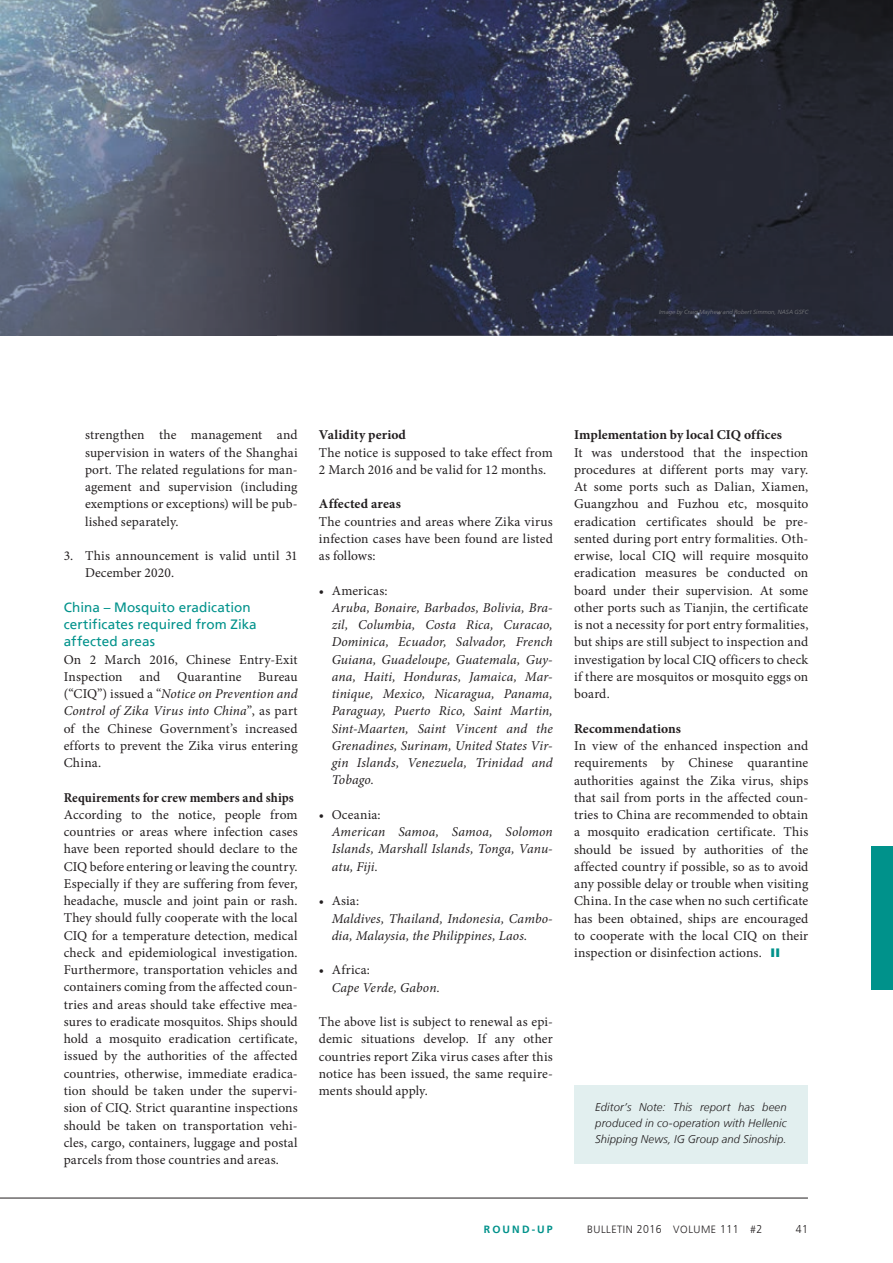
<style>
.page{position:relative;width:893px;height:1263px;background:#fff}
.page>*{position:absolute;margin:0;border:0;box-sizing:border-box;transform-origin:0 0}
.t1{font:13.5px/17.2px "Minion Pro";letter-spacing:.01em;color:#231f20;text-align:justify}
.t2{font:italic 13.5px/17.2px "Minion Pro";letter-spacing:.01em;color:#231f20;text-align:justify}
.t3{font:700 13.5px "Minion Pro";letter-spacing:.005em;color:#231f20}
.t4{font:13.5px/17.2px "Frutiger";letter-spacing:.005em;color:#00928b}
.t5{font:700 13.5px "Minion Pro";letter-spacing:.005em;color:#231f20;scale:.95 1}
.t6{font:300 11.4px "Frutiger";color:#231f20;scale:.93 1}
.t7{font:italic 300 11.25px/16px "Frutiger";letter-spacing:.01em;color:#231f20;text-align:justify}
.t8{font:300 10.5px "Frutiger";letter-spacing:.05em;color:#231f20}
.t9{font:700 10.5px "Frutiger";letter-spacing:.2em;color:#00928b}
.t10{font:italic 300 6px "Frutiger";letter-spacing:.01em;color:#808285}
.s1{font-style:italic}
.s2{font-family:"Frutiger";font-weight:900;font-size:11.4px;color:#00928b}
.s3{font-size:11.4px}
</style>
<div class="page">
<hr style="left:0;top:1198px;width:808px;height:1px;background:#231f20">
<img style="left:276px;top:0;width:354px;height:288px">
<img style="left:630px;top:0;width:263px;height:336px">
<img style="left:276px;top:288px;width:355px;height:48px">
<div style="left:872px;top:81px;width:21px;height:100px;background:#24262f"></div>
<img style="left:0;top:0;width:276px;height:336px">
<div style="left:872px;top:846px;width:21px;height:143px;background:#00928b"></div>
<div style="left:574px;top:1086px;width:234px;height:78px;background:#e2efef"></div>
<p class="t10" style="left:659px;top:308px;width:151px">Image by Craig Mayhew and Robert Simmon, NASA GSFC</p>
<p class="t1" style="left:85px;top:426px;width:214px">strengthen the management and supervision in waters of the Shanghai port. The related regulations for man&shy;agement and supervision (including exemptions or exceptions) will be pub&shy;lished separately.</p>
<p class="t1" style="left:85px;top:547px;width:214px;text-indent:-21px">3. This announcement is valid until 31<br>December 2020.</p>
<p class="t4" style="left:64px;top:599px;width:195px">China – Mosquito eradication certificates required from Zika affected areas</p>
<p class="t1" style="left:64px;top:651px;width:235px">On 2 March 2016, Chinese Entry-Exit Inspection and Quarantine Bureau (“CIQ”) issued a “<span class="s1">Notice on Prevention and Control of Zika Virus into China</span>”, as part of the Chinese Government’s increased efforts to prevent the Zika virus entering China.</p>
<p class="t5" style="left:64px;top:788px;width:244px">Requirements for crew members and ships</p>
<p class="t1" style="left:64px;top:806px;width:235px">According to the notice, people from countries or areas where infection cases have been reported should declare to the CIQ before entering or leaving the country.<br>Especially if they are suffering from fever, headache, muscle and joint pain or rash.<br>They should fully cooperate with the local CIQ for a temperature detection, medical check and epidemiological investigation.<br>Furthermore, transportation vehicles and containers coming from the affected coun&shy;tries and areas should take effective mea&shy;sures to eradicate mosquitos. Ships should hold a mosquito eradication certificate, issued by the authorities of the affected countries, otherwise, immediate eradica&shy;tion should be taken under the supervi&shy;sion of CIQ. Strict quarantine inspections should be taken on transportation vehi&shy;cles, cargo, containers, luggage and postal parcels from those countries and areas.</p>
<p class="t3" style="left:319px;top:425px;width:89px">Validity period</p>
<p class="t1" style="left:319px;top:444px;width:235px">The notice is supposed to take effect from<br>2 March 2016 and be valid for 12 months.</p>
<p class="t3" style="left:319px;top:494px;width:83px">Affected areas</p>
<p class="t1" style="left:319px;top:513px;width:235px">The countries and areas where Zika virus infection cases have been found are listed as follows:</p>
<p class="t1" style="left:319px;top:582px;width:70px">• Americas:</p>
<p class="t2" style="left:332px;top:599px;width:223px">Aruba, Bonaire, Barbados, Bolivia, Bra&shy;zil, Columbia, Costa Rica, Curacao, Dominica, Ecuador, Salvador, French Guiana, Guadeloupe, Guatemala, Guy&shy;ana, Haiti, Honduras, Jamaica, Mar&shy;tinique, Mexico, Nicaragua, Panama, Paraguay, Puerto Rico, Saint Martin, Sint-Maarten, Saint Vincent and the Grenadines, Surinam, United States Vir&shy;gin Islands, Venezuela, Trinidad and Tobago.</p>
<p class="t1" style="left:319px;top:806px;width:63px">• Oceania:</p>
<p class="t2" style="left:332px;top:823px;width:223px">American Samoa, Samoa, Solomon Islands, Marshall Islands, Tonga, Vanu&shy;atu, Fiji.</p>
<p class="t1" style="left:319px;top:892px;width:42px">• Asia:</p>
<p class="t2" style="left:332px;top:909px;width:223px">Maldives, Thailand, Indonesia, Cambo&shy;dia, Malaysia, the Philippines, Laos.</p>
<p class="t1" style="left:319px;top:961px;width:53px">• Africa:</p>
<p class="t2" style="left:332px;top:978px;width:110px">Cape Verde, Gabon.</p>
<p class="t1" style="left:319px;top:1013px;width:235px">The above list is subject to renewal as epi&shy;demic situations develop. If any other countries report Zika virus cases after this notice has been issued, the same require&shy;ments should apply.</p>
<p class="t3" style="left:574px;top:426px;width:210px">Implementation by local CIQ offices</p>
<p class="t1" style="left:574px;top:444px;width:236px">It was understood that the inspection procedures at different ports may vary.<br>At some ports such as Dalian, Xiamen, Guangzhou and Fuzhou etc, mosquito eradication certificates should be pre&shy;sented during port entry formalities. Oth&shy;erwise, local CIQ will require mosquito eradication measures be conducted on board under their supervision. At some other ports such as Tianjin, the certificate is not a necessity for port entry formalities, but ships are still subject to inspection and investigation by local CIQ officers to check if there are mosquitos or mosquito eggs on board.</p>
<p class="t3" style="left:574px;top:719px;width:109px">Recommendations</p>
<p class="t1" style="left:574px;top:737px;width:236px">In view of the enhanced inspection and requirements by Chinese quarantine authorities against the Zika virus, ships that sail from ports in the affected coun&shy;tries to China are recommended to obtain a mosquito eradication certificate. This should be issued by authorities of the affected country if possible, so as to avoid any possible delay or trouble when visiting China. In the case when no such certificate has been obtained, ships are encouraged to cooperate with the local CIQ on their inspection or disinfection actions. <span class="s2">ll</span></p>
<p class="t7" style="left:595px;top:1099px;width:193px">Editor’s Note: This report has been produced in co-operation with Hellenic Shipping News, IG Group and Sinoship.</p>
<p class="t9" style="left:484px;top:1223px;width:70px">ROUND-UP</p>
<p class="t8" style="left:587px;top:1223px;width:177px">BULLETIN <span class="s3">2016</span> VOLUME <span class="s3">111</span> #<span class="s3">2</span></p>
<p class="t6" style="left:796px;top:1222px;width:15px">41</p>
</div>
